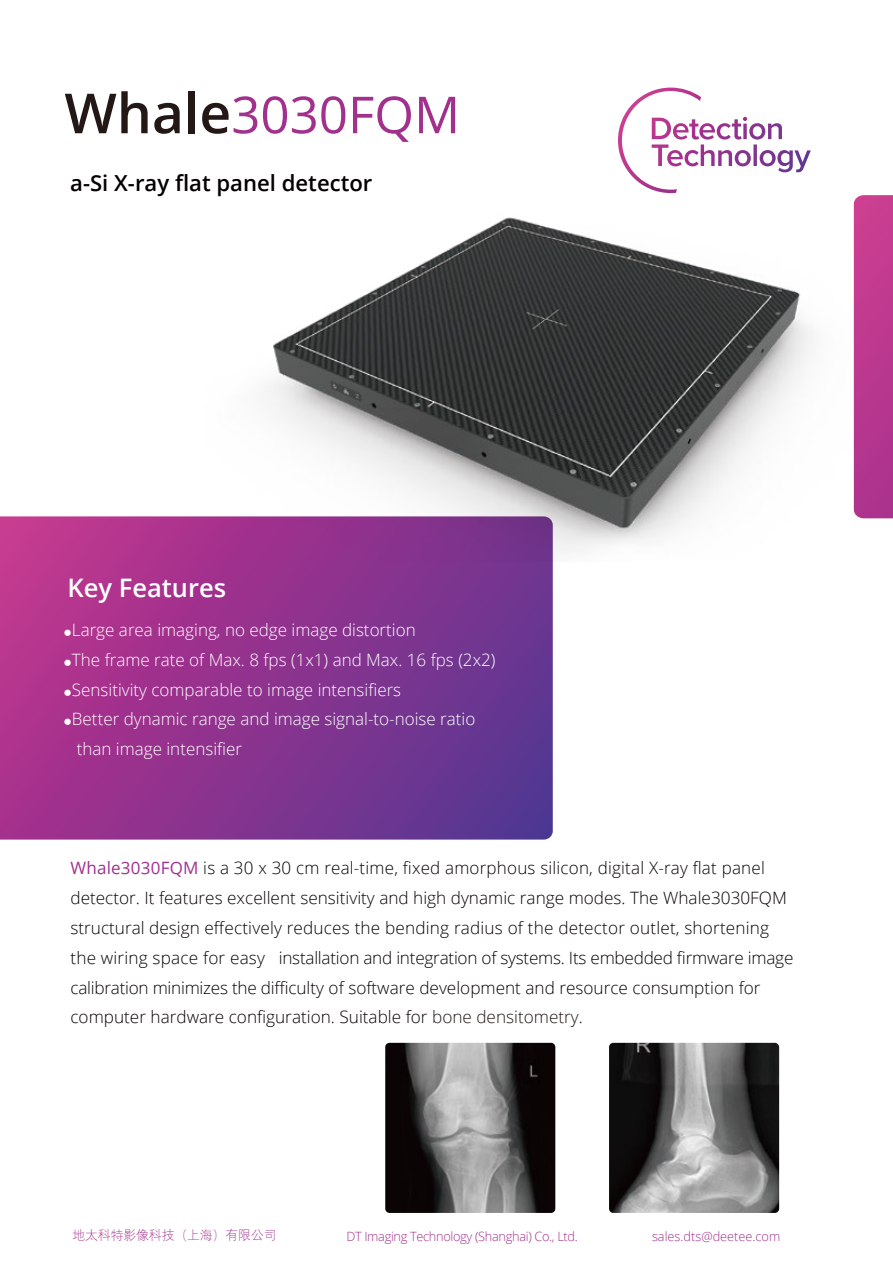
<style>
.page{position:relative;width:893px;height:1263px;background:#fff}
.page>*{position:absolute;margin:0;border:0;box-sizing:border-box;transform-origin:0 0}
.t1{font:51px "Open Sans";color:#a2308d}
.t2{font:600 25.5px "Open Sans";color:#fff}
.t3{font:600 22.05px "Open Sans";color:#040000}
.t4{font:300 16.95px/29.7px "Open Sans";color:#070002}
.t5{font:300 16.95px/29.7px "Open Sans";color:#fff}
.t6{font:300 12.75px "Open Sans";letter-spacing:-.025em;color:#a2308d}
.t7{font:300 12.75px "Open Sans";color:#a2308d}
.t8{font:300 12.75px "Deng Xian";color:#a2308d}
.s1{font-weight:600;font-size:55.35px;color:#231815}
.s2{font-family:"Adobe Song Std";font-size:8.55px}
.s3{font-weight:400;color:#a2308d}
.s4{color:#221714}
</style>
<div class="page">
<svg style="left:0;top:516px;width:553px;height:323px;background:#8c348e"></svg>
<svg style="left:854px;top:195px;width:39px;height:323px;background:#bc398f"></svg>
<img style="left:385px;top:1043px;width:170px;height:170px">
<img style="left:609px;top:1043px;width:170px;height:170px">
<img style="left:204px;top:193px;width:609px;height:369px">
<svg style="left:618px;top:88px;width:175px;height:105px"></svg>
<h1 class="t1" style="left:65px;top:80px;width:397px"><span class="s1">Whale</span>3030FQM</h1>
<h3 class="t3" style="left:70px;top:168px;width:304px">a-Si X-ray flat panel detector</h3>
<h2 class="t2" style="left:68px;top:570px;width:160px">Key Features</h2>
<p class="t5" style="left:63px;top:615px;width:354px"><span class="s2">●</span>Large area imaging, no edge image distortion</p>
<p class="t5" style="left:63px;top:644px;width:433px"><span class="s2">●</span>The frame rate of Max. 8 fps (1x1) and Max. 16 fps (2x2)</p>
<p class="t5" style="left:63px;top:674px;width:339px"><span class="s2">●</span>Sensitivity comparable to image intensifiers</p>
<p class="t5" style="left:77px;top:704px;width:400px;text-indent:-13px"><span class="s2">●</span>Better dynamic range and image signal-to-noise ratio than image intensifier</p>
<p class="t4" style="left:70px;top:853px;width:724px"><span class="s3">Whale3030FQM</span> is a 30 x 30 cm real-time, fixed amorphous silicon, digital X-ray flat panel detector. It features excellent sensitivity and high dynamic range modes. The Whale3030FQM structural design effectively reduces the bending radius of the detector outlet, shortening the wiring space for easy installation and integration of systems. Its embedded firmware image calibration minimizes the difficulty of software development and resource consumption for computer hardware configuration. Suitable for <span class="s4">bone densitometry.</span></p>
<p class="t8" style="left:72px;top:1227px;width:206px">地太科特影像科技（上海）有限公司</p>
<p class="t6" style="left:346px;top:1227px;width:233px">DT Imaging Technology (Shanghai) Co., Ltd.</p>
<p class="t7" style="left:652px;top:1227px;width:130px">sales.dts@deetee.com</p>
</div>
